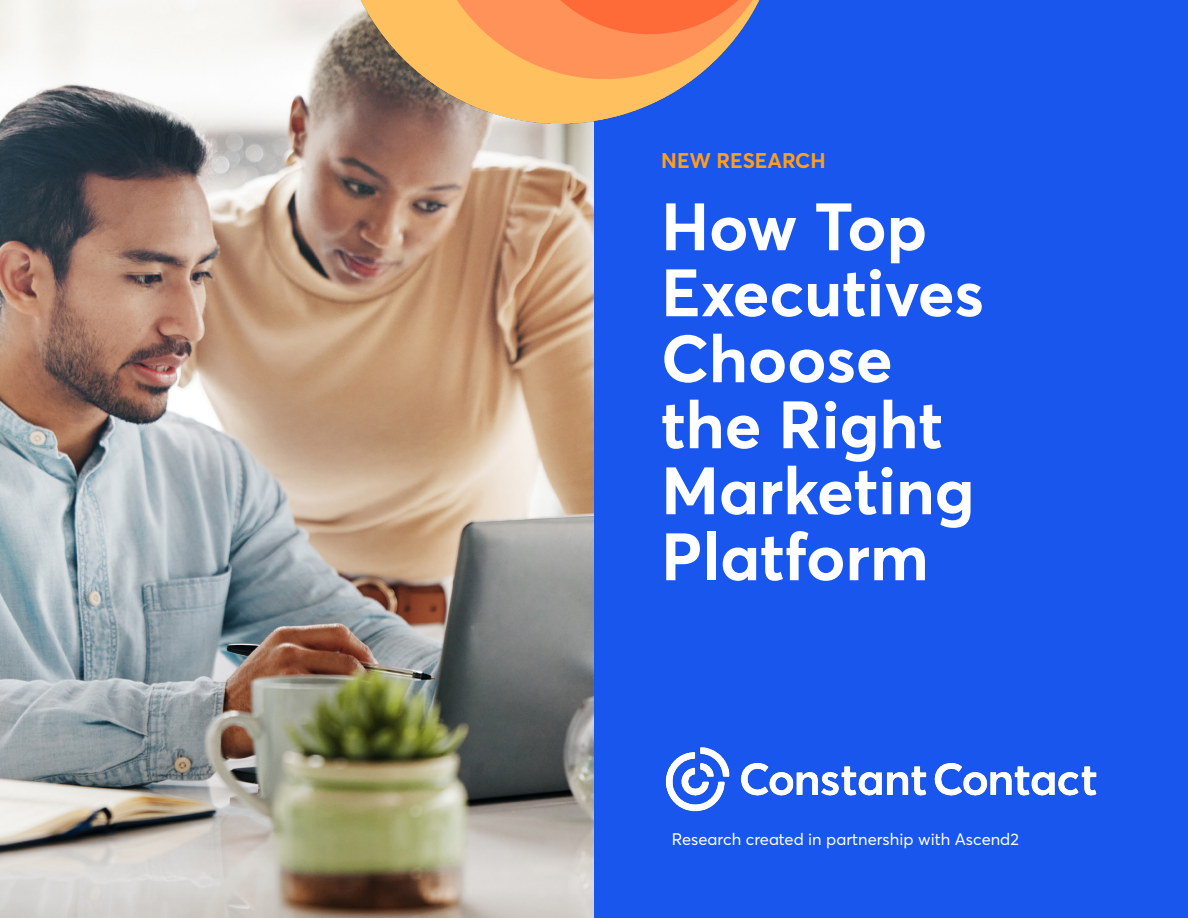
<style>
.page{position:relative;width:1188px;height:918px;background:#fff}
.page>*{position:absolute;margin:0;border:0;box-sizing:border-box;transform-origin:0 0}
.headlines{font:700 66px/66px "CT Sans";color:#fff}
.section_label{font:700 21px "CT Sans";color:#ff9e1a}
.large_body_copy{font:16.5px "CT Sans";color:#fff}
</style>
<div class="page">
<img style="left:0;top:0;width:594px;height:918px">
<div style="left:594px;top:0;width:594px;height:918px;background:#1856ed"></div>
<img style="left:665px;top:747px;width:432px;height:65px">
<img style="left:337px;top:0;width:423px;height:124px">
<p class="section_label" style="left:661px;top:146px;width:166px">NEW RESEARCH</p>
<p class="headlines" style="left:661px;top:191px;width:324px">How Top<br>Executives<br>Choose the Right<br>Marketing<br>Platform</p>
<p class="large_body_copy" style="left:672px;top:828px;width:349px">Research created in partnership with Ascend2</p>
</div>
